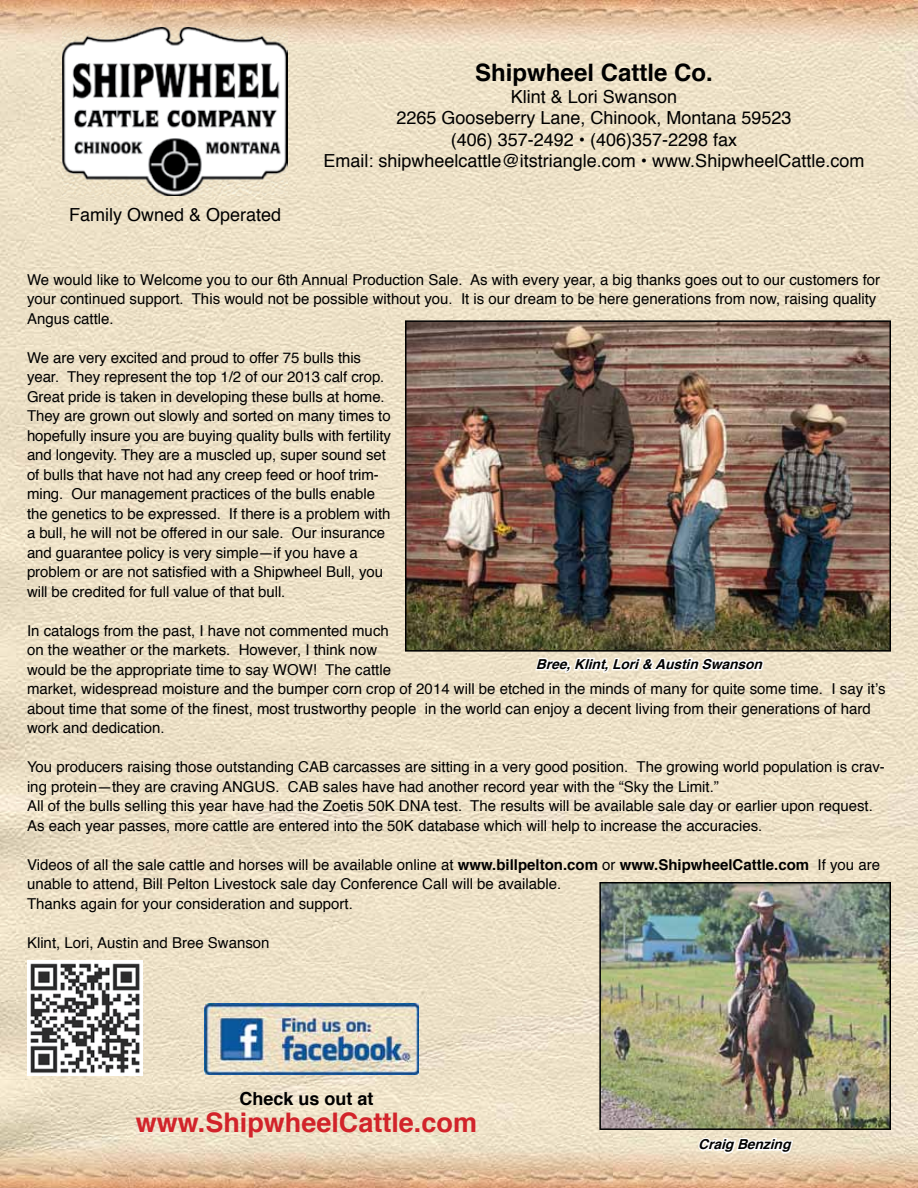
<style>
.page{position:relative;width:918px;height:1188px;background:#fff}
.page>*{position:absolute;margin:0;border:0;box-sizing:border-box;transform-origin:0 0}
.t1{font:700 27px "Helvetica";color:#d2232a}
.t2{font:700 24px "Helvetica";color:#000}
.t3{font:18px/21.6px "Helvetica";color:#000;text-align:center}
.t4{font:700 18px "Helvetica";color:#000}
.t5{font:15px/19.5px "Helvetica";color:#000}
.t6{font:italic 700 13.65px "Helvetica";color:#000}
.s1{font-weight:700}
</style>
<div class="page">
<img style="left:0;top:0;width:102px;height:1188px">
<img style="left:102px;top:0;width:816px;height:51px">
<img style="left:255px;top:51px;width:663px;height:1137px">
<img style="left:102px;top:196px;width:153px;height:992px">
<img style="left:405px;top:320px;width:486px;height:332px">
<img style="left:62px;top:27px;width:225px;height:169px">
<img style="left:599px;top:882px;width:292px;height:248px">
<svg style="left:697px;top:1110px;width:98px;height:46px"></svg>
<img style="left:27px;top:961px;width:115px;height:115px">
<img style="left:205px;top:1003px;width:214px;height:72px">
<svg style="left:533px;top:650px;width:233px;height:31px"></svg>
<p class="t3" style="left:69px;top:204px;width:214px">Family Owned &amp; Operated</p>
<h2 class="t2" style="left:475px;top:53px;width:239px">Shipwheel Cattle Co.</h2>
<p class="t3" style="left:324px;top:86px;width:542px">Klint &amp; Lori Swanson<br>2265 Gooseberry Lane, Chinook, Montana 59523<br>(406) 357-2492 • (406)357-2298 fax<br>Email: shipwheelcattle@itstriangle.com • www.ShipwheelCattle.com</p>
<p class="t5" style="left:27px;top:270px;width:855px">We would like to Welcome you to our 6th Annual Production Sale. As with every year, a big thanks goes out to our customers for your continued support. This would not be possible without you. It is our dream to be here generations from now, raising quality<br>Angus cattle.</p>
<p class="t5" style="left:27px;top:348px;width:366px">We are very excited and proud to offer 75 bulls this year. They represent the top 1/2 of our 2013 calf crop.<br>Great pride is taken in developing these bulls at home.<br>They are grown out slowly and sorted on many times to hopefully insure you are buying quality bulls with fertility and longevity. They are a muscled up, super sound set of bulls that have not had any creep feed or hoof trim&shy;ming. Our management practices of the bulls enable the genetics to be expressed. If there is a problem with a bull, he will not be offered in our sale. Our insurance and guarantee policy is very simple—if you have a problem or are not satisfied with a Shipwheel Bull, you will be credited for full value of that bull.</p>
<p class="t5" style="left:27px;top:621px;width:860px">In catalogs from the past, I have not commented much<br>on the weather or the markets. However, I think now<br>would be the appropriate time to say WOW! The cattle<br>market, widespread moisture and the bumper corn crop of 2014 will be etched in the minds of many for quite some time. I say it’s about time that some of the finest, most trustworthy people in the world can enjoy a decent living from their generations of hard work and dedication.</p>
<p class="t5" style="left:27px;top:758px;width:859px">You producers raising those outstanding CAB carcasses are sitting in a very good position. The growing world population is crav&shy;ing protein—they are craving ANGUS. CAB sales have had another record year with the “Sky the Limit.”<br>All of the bulls selling this year have had the Zoetis 50K DNA test. The results will be available sale day or earlier upon request.<br>As each year passes, more cattle are entered into the 50K database which will help to increase the accuracies.</p>
<p class="t5" style="left:27px;top:855px;width:855px">Videos of all the sale cattle and horses will be available online at <span class="s1">www.billpelton.com</span> or <span class="s1">www.ShipwheelCattle.com</span> If you are unable to attend, Bill Pelton Livestock sale day Conference Call will be available.<br>Thanks again for your consideration and support.</p>
<p class="t5" style="left:27px;top:933px;width:244px">Klint, Lori, Austin and Bree Swanson</p>
<p class="t6" style="left:536px;top:653px;width:233px">Bree,Klint,Lori&amp;AustinSwanson</p>
<p class="t4" style="left:239px;top:1084px;width:136px">Check us out at</p>
<h1 class="t1" style="left:136px;top:1100px;width:343px">www.ShipwheelCattle.com</h1>
<p class="t6" style="left:698px;top:1133px;width:100px">CraigBenzing</p>
</div>
